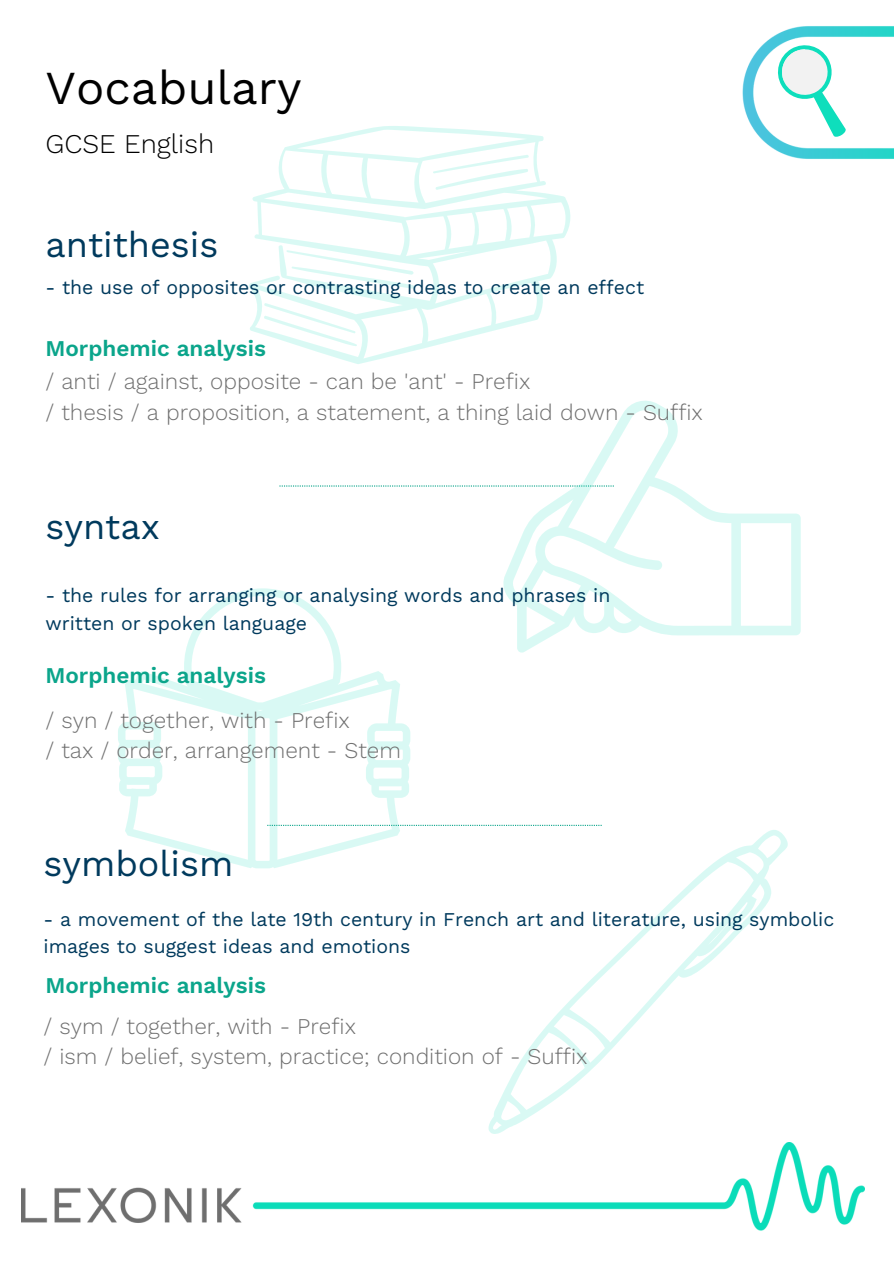
<style>
.page{position:relative;width:894px;height:1264px;background:#fff}
.page>*{position:absolute;margin:0;border:0;box-sizing:border-box;transform-origin:0 0}
.t1{font:47.25px "Work Sans";color:#000}
.t2{font:36px "Work Sans";color:#003a5d}
.t3{font:300 27px "Work Sans";color:#000}
.t4{font:300 22.5px/30.3px "Work Sans";color:#707070}
.t5{font:600 22.5px "Work Sans";color:#0ba58b}
.t6{font:19.5px/27px "Work Sans";color:#003a5d}
</style>
<div class="page">
<img style="left:21px;top:1142px;width:843px;height:89px">
<svg style="left:249px;top:126px;width:321px;height:238px"></svg>
<svg style="left:279px;top:485px;width:224px;height:1px"></svg>
<svg style="left:118px;top:588px;width:292px;height:280px"></svg>
<svg style="left:488px;top:830px;width:299px;height:304px"></svg>
<svg style="left:267px;top:824px;width:334px;height:2px"></svg>
<img style="left:742px;top:26px;width:151px;height:133px">
<svg style="left:768px;top:35px;width:96px;height:114px"></svg>
<svg style="left:503px;top:400px;width:297px;height:252px"></svg>
<h4 class="t1" style="left:45px;top:60px;width:257px">Vocabulary</h4>
<p class="t3" style="left:45px;top:128px;width:170px">GCSE English</p>
<h2 class="t2" style="left:45px;top:223px;width:174px">antithesis</h2>
<h5 class="t6" style="left:45px;top:274px;width:600px">- the use of opposites or contrasting ideas to create an effect</h5>
<p class="t5" style="left:45px;top:335px;width:222px">Morphemic analysis</p>
<p class="t4" style="left:45px;top:366px;width:658px">/ anti / against, opposite - can be 'ant' - Prefix<br>/ thesis / a proposition, a statement, a thing laid down - Suffix</p>
<h3 class="t2" style="left:45px;top:505px;width:116px">syntax</h3>
<h4 class="t6" style="left:45px;top:582px;width:566px">- the rules for arranging or analysing words and phrases in written or spoken language</h4>
<p class="t5" style="left:45px;top:662px;width:222px">Morphemic analysis</p>
<h2 class="t4" style="left:45px;top:705px;width:357px">/ syn / together, with - Prefix<br>/ tax / order, arrangement - Stem</h2>
<h5 class="t2" style="left:43px;top:842px;width:191px">symbolism</h5>
<p class="t6" style="left:43px;top:905px;width:792px">- a movement of the late 19th century in French art and literature, using symbolic images to suggest ideas and emotions</p>
<p class="t5" style="left:45px;top:972px;width:222px">Morphemic analysis</p>
<h1 class="t4" style="left:43px;top:1010px;width:545px">/ sym / together, with - Prefix<br>/ ism / belief, system, practice; condition of - Suffix</h1>
</div>
